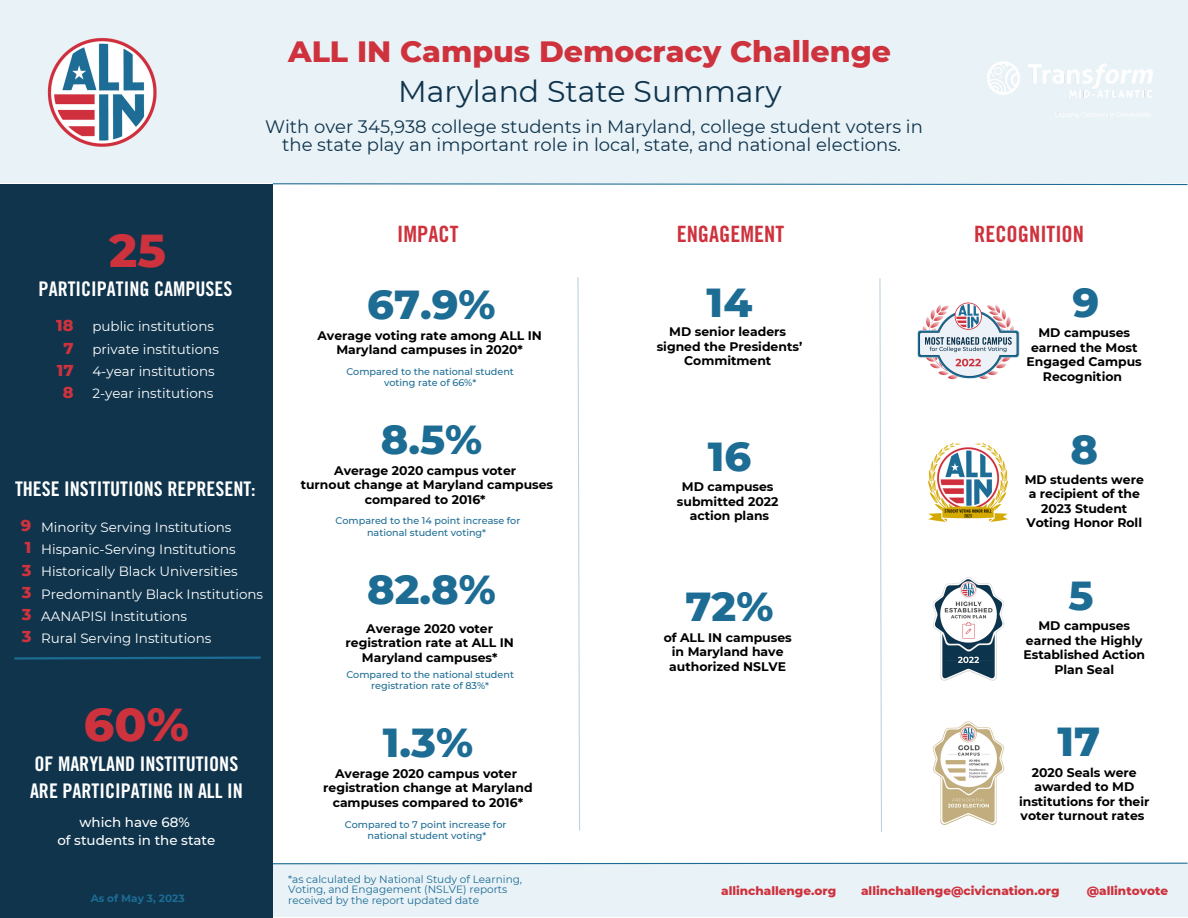
<style>
.page{position:relative;width:1188px;height:918px;background:#fff}
.page>*{position:absolute;margin:0;border:0;box-sizing:border-box;transform-origin:0 0}
.t1{font:800 47.1px "Montserrat";color:#ce323d}
.t2{font:800 41.4px "Montserrat";color:#1d6c94}
.t3{font:800 30px "Montserrat";color:#ce323d}
.t4{font:30px "Montserrat";color:#0f344c}
.t5{font:22.5px "Trade Gothic LT Pro Bd Cn 20";color:#ce323d}
.t6{font:20.1px/27.3px "Trade Gothic LT Pro Bd Cn 20";color:#fff}
.t7{font:18px/18px "Montserrat";color:#0f344c;text-align:center}
.t8{font:800 16.2px "Montserrat";color:#ce323d}
.t9{font:13.5px "Montserrat";color:#fff}
.t10{font:500 13.5px "Montserrat";color:#fff}
.t11{font:700 12.45px/14.4px "Montserrat";color:#000;text-align:center}
.t12{font:800 12px "Montserrat";color:#ce323d}
.t13{font:10.5px/10.5px "Montserrat";color:#1d6c94}
.t14{font:700 10.5px "Montserrat";color:#1d6c94}
.t15{font:500 9.6px/11.2px "Montserrat";color:#1d6c94;text-align:center}
</style>
<div class="page">
<div style="left:0;top:864px;width:1187px;height:53px;background:#e9f2f7"></div>
<div style="left:0;top:184px;width:273px;height:733px;background:#0f344c"></div>
<div style="left:0;top:0;width:1187px;height:183px;background:#e9f2f7"></div>
<img style="left:987px;top:61px;width:166px;height:57px">
<svg style="left:273px;top:862px;width:915px;height:3px"></svg>
<svg style="left:272px;top:183px;width:916px;height:3px"></svg>
<svg style="left:14px;top:656px;width:247px;height:4px"></svg>
<svg style="left:577px;top:277px;width:3px;height:554px"></svg>
<svg style="left:879px;top:278px;width:3px;height:554px"></svg>
<img style="left:917px;top:302px;width:103px;height:78px">
<img style="left:932px;top:577px;width:73px;height:103px">
<img style="left:927px;top:442px;width:81px;height:80px">
<img style="left:932px;top:721px;width:73px;height:104px">
<img style="left:47px;top:38px;width:110px;height:109px">
<p class="t1" style="left:109px;top:222px;width:58px">25</p>
<p class="t6" style="left:39px;top:278px;width:195px">PARTICIPATING CAMPUSES</p>
<p class="t8" style="left:56px;top:316px;width:19px">18</p>
<p class="t8" style="left:63px;top:338px;width:12px">7</p>
<p class="t8" style="left:57px;top:360px;width:18px">17</p>
<p class="t8" style="left:63px;top:382px;width:12px">8</p>
<p class="t9" style="left:92px;top:318px;width:123px">public institutions</p>
<p class="t9" style="left:92px;top:341px;width:128px">private institutions</p>
<p class="t9" style="left:92px;top:363px;width:124px">4-year institutions</p>
<p class="t9" style="left:92px;top:385px;width:123px">2-year institutions</p>
<p class="t3" style="left:288px;top:33px;width:605px">ALL IN Campus Democracy Challenge</p>
<p class="t4" style="left:398px;top:73px;width:385px">Maryland State Summary</p>
<p class="t7" style="left:265px;top:118px;width:659px">With over 345,938 college students in Maryland, college student voters in the state play an important role in local, state, and national elections.</p>
<p class="t5" style="left:397px;top:226px;width:63px">IMPACT</p>
<p class="t5" style="left:677px;top:226px;width:109px">ENGAGEMENT</p>
<p class="t5" style="left:974px;top:226px;width:111px">RECOGNITION</p>
<p class="t2" style="left:367px;top:279px;width:130px">67.9%</p>
<p class="t11" style="left:317px;top:328px;width:226px">Average voting rate among ALL IN</p>
<p class="t11" style="left:336px;top:343px;width:188px">Maryland campuses in 2020*</p>
<p class="t15" style="left:346px;top:366px;width:169px">Compared to the national student</p>
<p class="t15" style="left:384px;top:377px;width:94px">voting rate of 66%*</p>
<p class="t2" style="left:707px;top:277px;width:47px">14</p>
<p class="t11" style="left:669px;top:325px;width:118px">MD senior leaders</p>
<p class="t11" style="left:657px;top:339px;width:147px">signed the Presidents’<br>Commitment</p>
<p class="t2" style="left:1073px;top:277px;width:28px">9</p>
<p class="t11" style="left:1027px;top:326px;width:117px">MD campuses earned the Most<br>Engaged Campus<br>Recognition</p>
<p class="t6" style="left:15px;top:478px;width:242px">THESE INSTITUTIONS REPRESENT:</p>
<p class="t8" style="left:21px;top:516px;width:12px">9</p>
<p class="t8" style="left:25px;top:538px;width:8px">1</p>
<p class="t8" style="left:22px;top:560px;width:11px">3</p>
<p class="t8" style="left:22px;top:582px;width:11px">3</p>
<p class="t8" style="left:22px;top:604px;width:11px">3</p>
<p class="t8" style="left:22px;top:626px;width:11px">3</p>
<p class="t9" style="left:41px;top:519px;width:192px">Minority Serving Institutions</p>
<p class="t9" style="left:41px;top:541px;width:196px">Hispanic-Serving Institutions</p>
<p class="t9" style="left:41px;top:563px;width:198px">Historically Black Universities</p>
<p class="t9" style="left:41px;top:586px;width:224px">Predominantly Black Institutions</p>
<p class="t9" style="left:41px;top:608px;width:147px">AANAPISI Institutions</p>
<p class="t9" style="left:41px;top:630px;width:172px">Rural Serving Institutions</p>
<p class="t1" style="left:84px;top:695px;width:107px">60%</p>
<p class="t6" style="left:30px;top:753px;width:214px">OF MARYLAND INSTITUTIONS<br>ARE PARTICIPATING IN ALL IN</p>
<p class="t10" style="left:79px;top:814px;width:112px">which have 68%</p>
<p class="t10" style="left:57px;top:832px;width:160px">of students in the state</p>
<p class="t14" style="left:91px;top:892px;width:95px">As of May 3, 2023</p>
<p class="t2" style="left:381px;top:414px;width:103px">8.5%</p>
<p class="t11" style="left:334px;top:463px;width:184px">Average 2020 campus voter</p>
<p class="t11" style="left:301px;top:477px;width:254px">turnout change at Maryland campuses compared to 2016*</p>
<p class="t15" style="left:335px;top:515px;width:186px">Compared to the 14 point increase for national student voting*</p>
<p class="t2" style="left:367px;top:564px;width:130px">82.8%</p>
<p class="t11" style="left:366px;top:621px;width:128px">Average 2020 voter</p>
<p class="t11" style="left:346px;top:635px;width:170px">registration rate at ALL IN</p>
<p class="t11" style="left:362px;top:650px;width:137px">Maryland campuses*</p>
<p class="t15" style="left:346px;top:669px;width:169px">Compared to the national student</p>
<p class="t15" style="left:371px;top:680px;width:119px">registration rate of 83%*</p>
<p class="t2" style="left:383px;top:717px;width:92px">1.3%</p>
<p class="t11" style="left:335px;top:766px;width:184px">Average 2020 campus voter</p>
<p class="t11" style="left:323px;top:780px;width:211px">registration change at Maryland campuses compared to 2016*</p>
<p class="t15" style="left:345px;top:819px;width:163px">Compared to 7 point increase for</p>
<p class="t15" style="left:367px;top:830px;width:121px">national student voting*</p>
<p class="t2" style="left:708px;top:431px;width:45px">16</p>
<p class="t11" style="left:682px;top:480px;width:93px">MD campuses</p>
<p class="t11" style="left:677px;top:494px;width:103px">submitted 2022</p>
<p class="t11" style="left:690px;top:509px;width:81px">action plans</p>
<p class="t2" style="left:685px;top:581px;width:89px">72%</p>
<p class="t11" style="left:664px;top:630px;width:130px">of ALL IN campuses</p>
<p class="t11" style="left:672px;top:644px;width:113px">in Maryland have</p>
<p class="t11" style="left:669px;top:659px;width:119px">authorized NSLVE</p>
<p class="t2" style="left:1070px;top:424px;width:29px">8</p>
<p class="t11" style="left:1025px;top:472px;width:121px">MD students were a recipient of the<br>2023 Student<br>Voting Honor Roll</p>
<p class="t2" style="left:1069px;top:570px;width:27px">5</p>
<p class="t11" style="left:1023px;top:619px;width:123px">MD campuses earned the Highly<br>Established Action<br>Plan Seal</p>
<p class="t2" style="left:1057px;top:716px;width:44px">17</p>
<p class="t11" style="left:1019px;top:765px;width:132px">2020 Seals were awarded to MD institutions for their voter turnout rates</p>
<p class="t13" style="left:288px;top:874px;width:236px">*as calculated by National Study of Learning,<br>Voting, and Engagement (NSLVE) reports received by the report updated date</p>
<p class="t12" style="left:721px;top:883px;width:117px">allinchallenge.org</p>
<p class="t12" style="left:861px;top:883px;width:200px">allinchallenge@civicnation.org</p>
<p class="t12" style="left:1087px;top:883px;width:83px">@allintovote</p>
</div>
